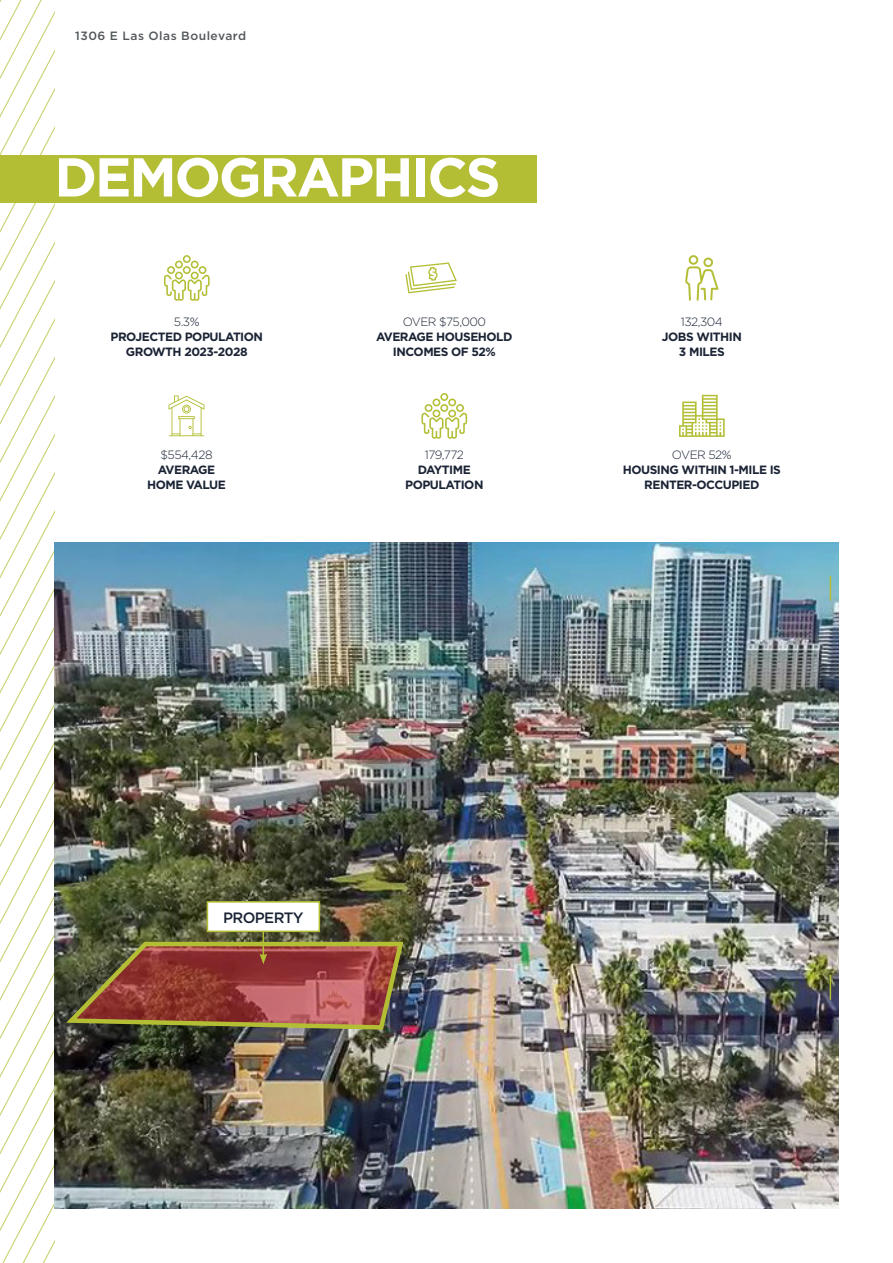
<style>
.page{position:relative;width:893px;height:1263px;background:#fff}
.page>*{position:absolute;margin:0;border:0;box-sizing:border-box;transform-origin:0 0}
.t1{font:700 54.6px "Gotham";letter-spacing:-.04em;color:#fff}
.t2{font:500 15px "Gotham";letter-spacing:-.04em;color:#1b2435}
.t3{font:700 12px/15px "Gotham";letter-spacing:-.04em;color:#1b2435;text-align:center}
.t4{font:300 12px "Gotham";letter-spacing:-.04em;color:#1b2435}
.t5{font:500 12px "Gotham";letter-spacing:.04em;color:#52575a}
</style>
<div class="page">
<svg style="left:0;top:0;width:54px;height:1263px"></svg>
<img style="left:54px;top:543px;width:785px;height:666px">
<svg style="left:830px;top:576px;width:1px;height:25px"></svg>
<svg style="left:830px;top:975px;width:1px;height:25px"></svg>
<div style="left:0;top:155px;width:536px;height:48px;background:#b3be35"></div>
<svg style="left:164px;top:255px;width:46px;height:46px"></svg>
<svg style="left:421px;top:393px;width:46px;height:46px"></svg>
<svg style="left:685px;top:255px;width:33px;height:46px"></svg>
<svg style="left:169px;top:395px;width:36px;height:41px"></svg>
<svg style="left:405px;top:262px;width:52px;height:31px"></svg>
<svg style="left:679px;top:395px;width:46px;height:42px"></svg>
<hr style="left:263px;top:913px;width:1px;height:43px;background:#b3be35">
<img style="left:65px;top:939px;width:341px;height:93px">
<div style="left:207px;top:902px;width:112px;height:29px;background:#fff"></div>
<div style="left:207px;top:901px;width:113px;height:31px;border:2px solid #b3be35"></div>
<p class="t5" style="left:75px;top:28px;width:172px">1306 E Las Olas Boulevard</p>
<h1 class="t1" style="left:54px;top:141px;width:448px">DEMOGRAPHICS</h1>
<p class="t4" style="left:174px;top:314px;width:27px">5.3%</p>
<p class="t3" style="left:111px;top:329px;width:154px">PROJECTED POPULATION<br>GROWTH 2023-2028</p>
<p class="t4" style="left:160px;top:448px;width:54px">$554,428</p>
<p class="t3" style="left:147px;top:463px;width:80px">AVERAGE<br>HOME VALUE</p>
<p class="t4" style="left:403px;top:314px;width:85px">OVER $75,000</p>
<p class="t3" style="left:376px;top:329px;width:138px">AVERAGE HOUSEHOLD<br>INCOMES OF 52%</p>
<p class="t4" style="left:425px;top:448px;width:41px">179,772</p>
<p class="t3" style="left:405px;top:463px;width:80px">DAYTIME<br>POPULATION</p>
<p class="t4" style="left:681px;top:314px;width:44px">132,304</p>
<p class="t3" style="left:662px;top:329px;width:82px">JOBS WITHIN<br>3 MILES</p>
<p class="t4" style="left:672px;top:448px;width:61px">OVER 52%</p>
<p class="t3" style="left:623px;top:463px;width:160px">HOUSING WITHIN 1-MILE IS<br>RENTER-OCCUPIED</p>
<p class="t2" style="left:223px;top:907px;width:82px">PROPERTY</p>
</div>
